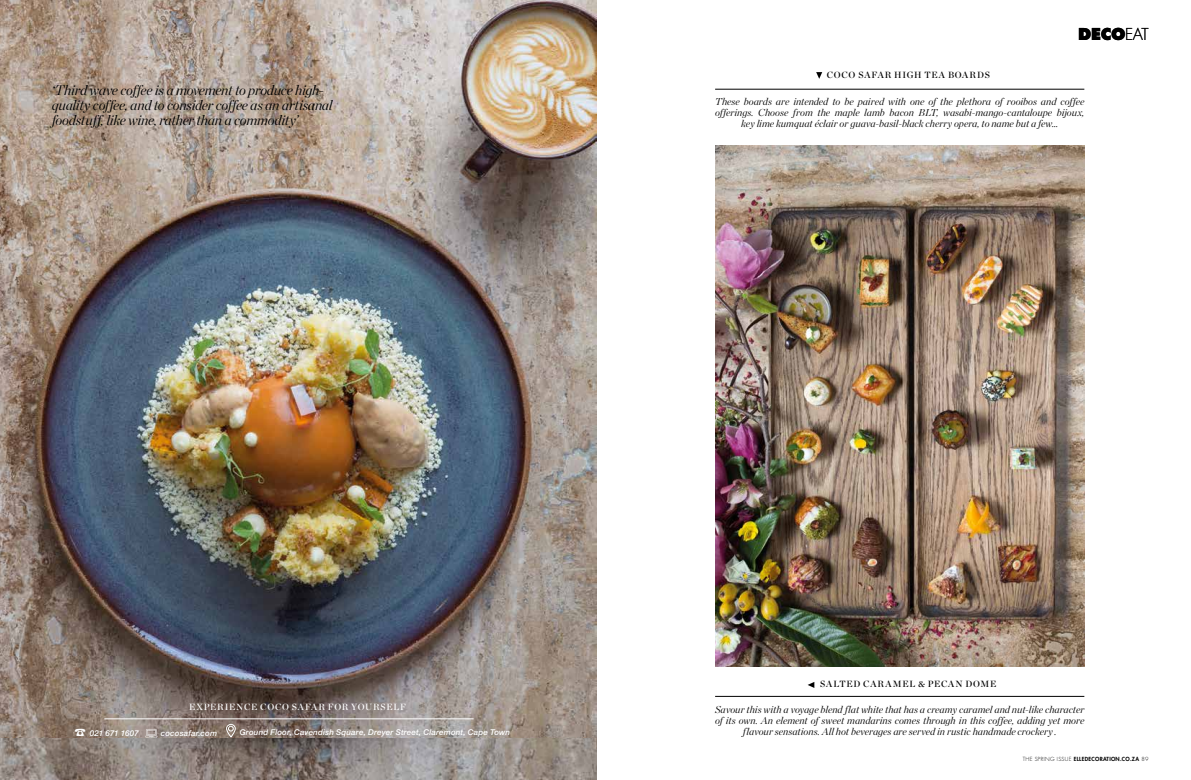
<style>
.page{position:relative;width:1191px;height:780px;background:#fff}
.page>*{position:absolute;margin:0;border:0;box-sizing:border-box;transform-origin:0 0}
.t1{font:800 16px "Futura Std";color:#000}
.t2{font:italic 300 14px/15px "Chronicle Display";letter-spacing:-.02em;color:#000}
.t3{font:italic 300 10px/11px "Chronicle Display";letter-spacing:-.005em;color:#000;text-align:center}
.t4{font:9px "Chronicle Display Semi";letter-spacing:.085em;color:#000}
.t5{font:9px "Chronicle Display Semi";letter-spacing:.085em;color:#fff}
.t6{font:italic 500 8px "Helvetica Neue LT Std";letter-spacing:.02em;color:#fff}
.t7{font:italic 500 8px "Helvetica Neue LT Std";letter-spacing:-.005em;color:#fff}
.t8{font:800 5.5px "Futura Std";letter-spacing:.05em;color:#000}
.s1{font-weight:300}
</style>
<div class="page">
<img style="left:0;top:737px;width:597px;height:43px">
<img style="left:0;top:0;width:597px;height:737px">
<img style="left:715px;top:146px;width:369px;height:520px">
<hr style="left:715px;top:89px;width:369px;height:1px;background:#000">
<hr style="left:715px;top:696px;width:369px;height:1px;background:#000">
<svg style="left:816px;top:72px;width:6px;height:7px"></svg>
<svg style="left:807px;top:682px;width:7px;height:6px"></svg>
<svg style="left:145px;top:729px;width:12px;height:8px"></svg>
<svg style="left:226px;top:724px;width:9px;height:13px"></svg>
<hr style="left:104px;top:718px;width:369px;height:1px;background:#fff">
<svg style="left:75px;top:728px;width:11px;height:8px"></svg>
<h2 class="t2" style="left:52px;top:81px;width:282px">‘Third wave coffee is a movement to produce high&shy;quality coffee, and to consider coffee as an artisanal foodstuff, like wine, rather than a commodity’</h2>
<p class="t4" style="left:826px;top:68px;width:165px">COCO SAFAR HIGH TEA BOARDS</p>
<h1 class="t1" style="left:1078px;top:24px;width:72px">DECO<span class="s1">EAT</span></h1>
<p class="t3" style="left:715px;top:95px;width:371px">These boards are intended to be paired with one of the plethora of rooibos and coffee offerings. Choose from the maple lamb bacon BLT, wasabi-mango-cantaloupe bijoux, key lime kumquat éclair or guava-basil-black cherry opera, to name but a few...</p>
<p class="t5" style="left:189px;top:699px;width:218px">EXPERIENCE COCO SAFAR FOR YOURSELF</p>
<p class="t7" style="left:90px;top:728px;width:50px">021 671 1607</p>
<p class="t6" style="left:161px;top:728px;width:58px">cocosafar.com</p>
<p class="t6" style="left:240px;top:727px;width:272px">Ground Floor, Cavendish Square, Dreyer Street, Claremont, Cape Town</p>
<p class="t4" style="left:820px;top:677px;width:178px">SALTED CARAMEL &amp; PECAN DOME</p>
<p class="t3" style="left:715px;top:703px;width:371px">Savour this with a voyage blend flat white that has a creamy caramel and nut-like character of its own. An element of sweet mandarins comes through in this coffee, adding yet more flavour sensations. All hot beverages are served in rustic handmade crockery .</p>
<p class="t8" style="left:1022px;top:755px;width:127px"><span class="s1">THE SPRING ISSUE</span> ELLEDECORATION.CO.ZA <span class="s1">89</span></p>
</div>
